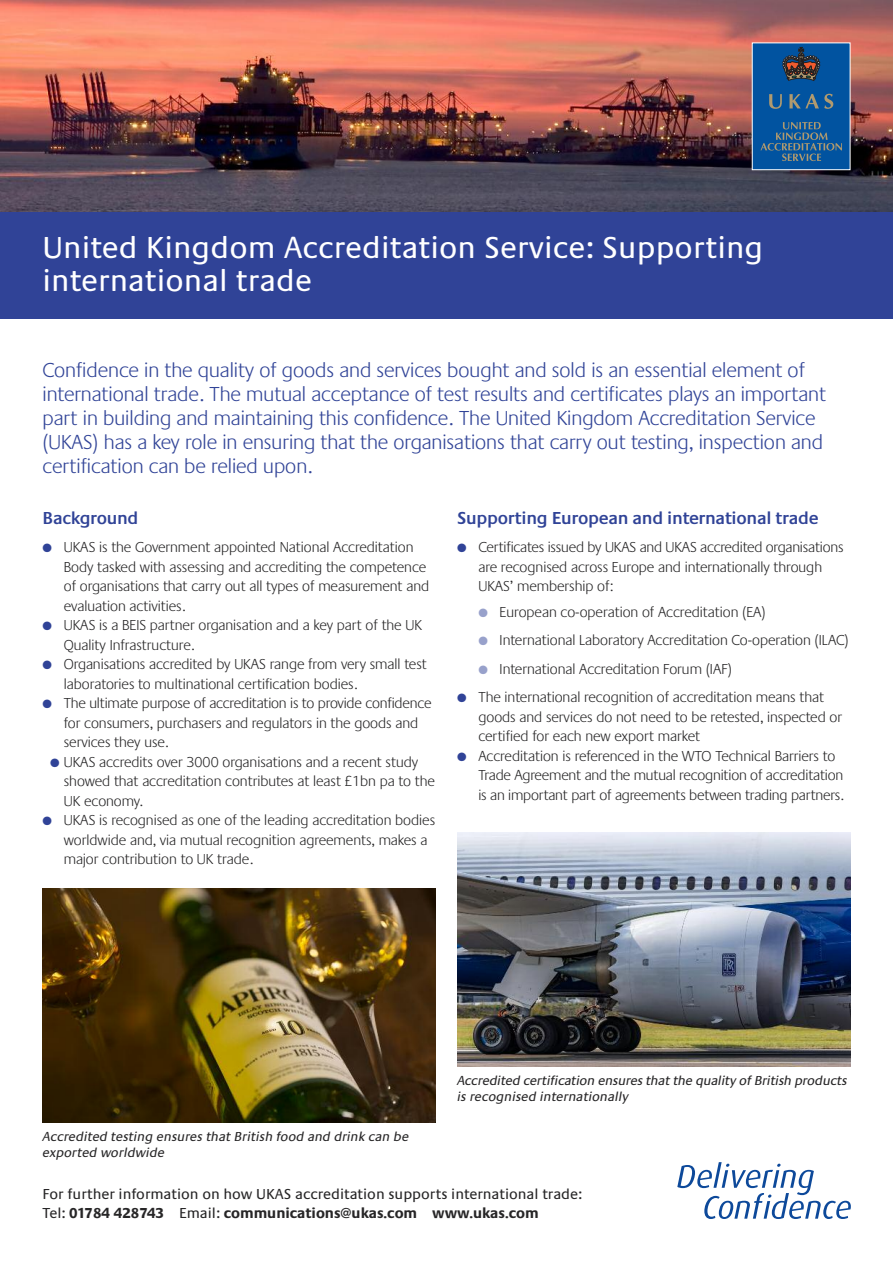
<style>
.page{position:relative;width:893px;height:1263px;background:#fff}
.page>*{position:absolute;margin:0;border:0;box-sizing:border-box;transform-origin:0 0}
.t1{font:31.5px/33px "Praxis EF";letter-spacing:.005em;color:#fff}
.t2{font:300 21px/24px "Praxis EF";color:#304397}
.t3{font:600 18px "Praxis EF";letter-spacing:-.015em;color:#304397}
.t4{font:300 15px/19.5px "Praxis EF";color:#272627}
.t5{font:15px/19.5px "Praxis EF";color:#272627}
.t6{font:italic 13.5px/16.5px "Praxis";letter-spacing:-.005em;color:#272627}
.s1{color:#304397}
.s2{color:#98a1cb}
.s3{font-weight:700}
</style>
<div class="page">
<img style="left:0;top:0;width:893px;height:213px">
<div style="left:753px;top:43px;width:97px;height:126px;background:#0153a0"></div>
<svg style="left:760px;top:122px;width:82px;height:39px"></svg>
<svg style="left:769px;top:94px;width:13px;height:15px"></svg>
<svg style="left:789px;top:94px;width:44px;height:15px"></svg>
<svg style="left:782px;top:47px;width:38px;height:34px"></svg>
<div style="left:0;top:213px;width:893px;height:106px;background:#304397"></div>
<svg style="left:677px;top:1162px;width:173px;height:57px"></svg>
<img style="left:43px;top:888px;width:393px;height:234px">
<img style="left:457px;top:832px;width:393px;height:234px">
<h1 class="t1" style="left:43px;top:233px;width:722px">United Kingdom Accreditation Service: Supporting international trade</h1>
<p class="t2" style="left:43px;top:360px;width:785px">Confidence in the quality of goods and services bought and sold is an essential element of international trade. The mutual acceptance of test results and certificates plays an important part in building and maintaining this confidence. The United Kingdom Accreditation Service (UKAS) has a key role in ensuring that the organisations that carry out testing, inspection and certification can be relied upon.</p>
<p class="t3" style="left:43px;top:511px;width:98px">Background</p>
<p class="t4" style="left:64px;top:539px;width:367px;text-indent:-21px"><span class="s1">●</span> UKAS is the Government appointed National Accreditation Body tasked with assessing and accrediting the competence of organisations that carry out all types of measurement and evaluation activities.</p>
<p class="t4" style="left:64px;top:617px;width:360px;text-indent:-21px"><span class="s1">●</span> UKAS is a BEIS partner organisation and a key part of the UK<br>Quality Infrastructure.</p>
<p class="t4" style="left:64px;top:656px;width:365px;text-indent:-21px"><span class="s1">●</span> Organisations accredited by UKAS range from very small test laboratories to multinational certification bodies.</p>
<p class="t4" style="left:64px;top:695px;width:369px;text-indent:-21px"><span class="s1">●</span> The ultimate purpose of accreditation is to provide confidence for consumers, purchasers and regulators in the goods and services they use.</p>
<p class="t4" style="left:64px;top:753px;width:373px;text-indent:-14px"><span class="s1">●</span> UKAS accredits over 3000 organisations and a recent study showed that accreditation contributes at least £1bn pa to the<br>UK economy.</p>
<p class="t4" style="left:64px;top:812px;width:373px;text-indent:-21px"><span class="s1">●</span> UKAS is recognised as one of the leading accreditation bodies worldwide and, via mutual recognition agreements, makes a major contribution to UK trade.</p>
<p class="t3" style="left:457px;top:511px;width:363px">Supporting European and international trade</p>
<p class="t4" style="left:478px;top:539px;width:367px;text-indent:-21px"><span class="s1">●</span> Certificates issued by UKAS and UKAS accredited organisations are recognised across Europe and internationally through<br>UKAS’ membership of:</p>
<p class="t4" style="left:478px;top:603px;width:289px"><span class="s2">●</span> European co-operation of Accreditation (EA)</p>
<p class="t4" style="left:478px;top:632px;width:372px"><span class="s2">●</span> International Laboratory Accreditation Co-operation (ILAC)</p>
<p class="t4" style="left:478px;top:660px;width:255px"><span class="s2">●</span> International Accreditation Forum (IAF)</p>
<p class="t4" style="left:478px;top:689px;width:365px;text-indent:-21px"><span class="s1">●</span> The international recognition of accreditation means that goods and services do not need to be retested, inspected or certified for each new export market</p>
<p class="t4" style="left:478px;top:747px;width:367px;text-indent:-21px"><span class="s1">●</span> Accreditation is referenced in the WTO Technical Barriers to<br>Trade Agreement and the mutual recognition of accreditation is an important part of agreements between trading partners.</p>
<p class="t6" style="left:43px;top:1127px;width:368px">Accredited testing ensures that British food and drink can be exported worldwide</p>
<p class="t6" style="left:457px;top:1072px;width:392px">Accredited certification ensures that the quality of British products is recognised internationally</p>
<p class="t5" style="left:43px;top:1185px;width:541px">For further information on how UKAS accreditation supports international trade:<br>Tel: <span class="s3">01784 428743</span> Email: <span class="s3">communications@ukas.com www.ukas.com</span></p>
</div>
